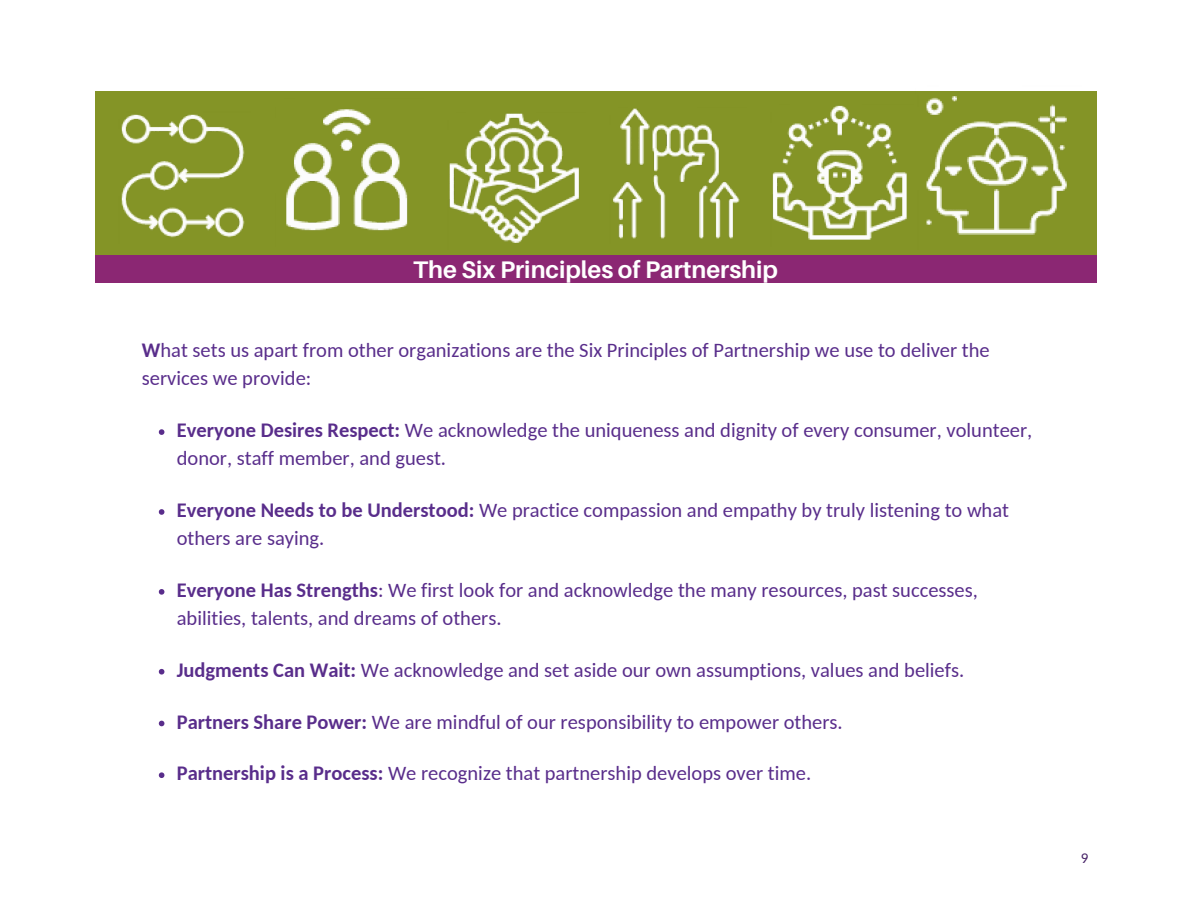
<style>
.page{position:relative;width:1188px;height:918px;background:#fff}
.page>*{position:absolute;margin:0;border:0;box-sizing:border-box;transform-origin:0 0}
.t1{font:700 24px "Aileron";color:#fff}
.t2{font:20.55px/28.2px "Carlito";color:#592d8b}
.t3{font:15px "Carlito";color:#482468}
.s1{font-weight:700}
</style>
<div class="page">
<div style="left:95px;top:91px;width:1001px;height:165px;background:#849426"></div>
<img style="left:121px;top:114px;width:124px;height:124px">
<img style="left:286px;top:109px;width:122px;height:122px">
<img style="left:449px;top:113px;width:130px;height:130px">
<img style="left:613px;top:108px;width:127px;height:131px">
<img style="left:772px;top:105px;width:135px;height:135px">
<img style="left:926px;top:96px;width:141px;height:139px">
<svg style="left:159px;top:429px;width:5px;height:6px"></svg>
<svg style="left:159px;top:509px;width:5px;height:6px"></svg>
<svg style="left:159px;top:589px;width:5px;height:6px"></svg>
<svg style="left:159px;top:669px;width:5px;height:6px"></svg>
<svg style="left:159px;top:721px;width:5px;height:5px"></svg>
<svg style="left:159px;top:772px;width:5px;height:6px"></svg>
<div style="left:95px;top:256px;width:1001px;height:27px;background:#8b2773"></div>
<p class="t1" style="left:413px;top:256px;width:366px">The Six Principles of Partnership</p>
<p class="t2" style="left:142px;top:335px;width:849px"><span class="s1">W</span>hat sets us apart from other organizations are the Six Principles of Partnership we use to deliver the services we provide:</p>
<p class="t2" style="left:177px;top:415px;width:857px"><span class="s1">Everyone Desires Respect:</span> We acknowledge the uniqueness and dignity of every consumer, volunteer, donor, staff member, and guest.</p>
<p class="t2" style="left:177px;top:495px;width:834px"><span class="s1">Everyone Needs to be Understood:</span> We practice compassion and empathy by truly listening to what others are saying.</p>
<p class="t2" style="left:177px;top:575px;width:803px"><span class="s1">Everyone Has Strengths</span>: We first look for and acknowledge the many resources, past successes, abilities, talents, and dreams of others.</p>
<p class="t2" style="left:177px;top:655px;width:789px"><span class="s1">Judgments Can Wait:</span> We acknowledge and set aside our own assumptions, values and beliefs.</p>
<p class="t2" style="left:177px;top:707px;width:667px"><span class="s1">Partners Share Power:</span> We are mindful of our responsibility to empower others.</p>
<p class="t2" style="left:177px;top:758px;width:636px"><span class="s1">Partnership is a Process:</span> We recognize that partnership develops over time.</p>
<p class="t3" style="left:1081px;top:847px;width:9px">9</p>
</div>
